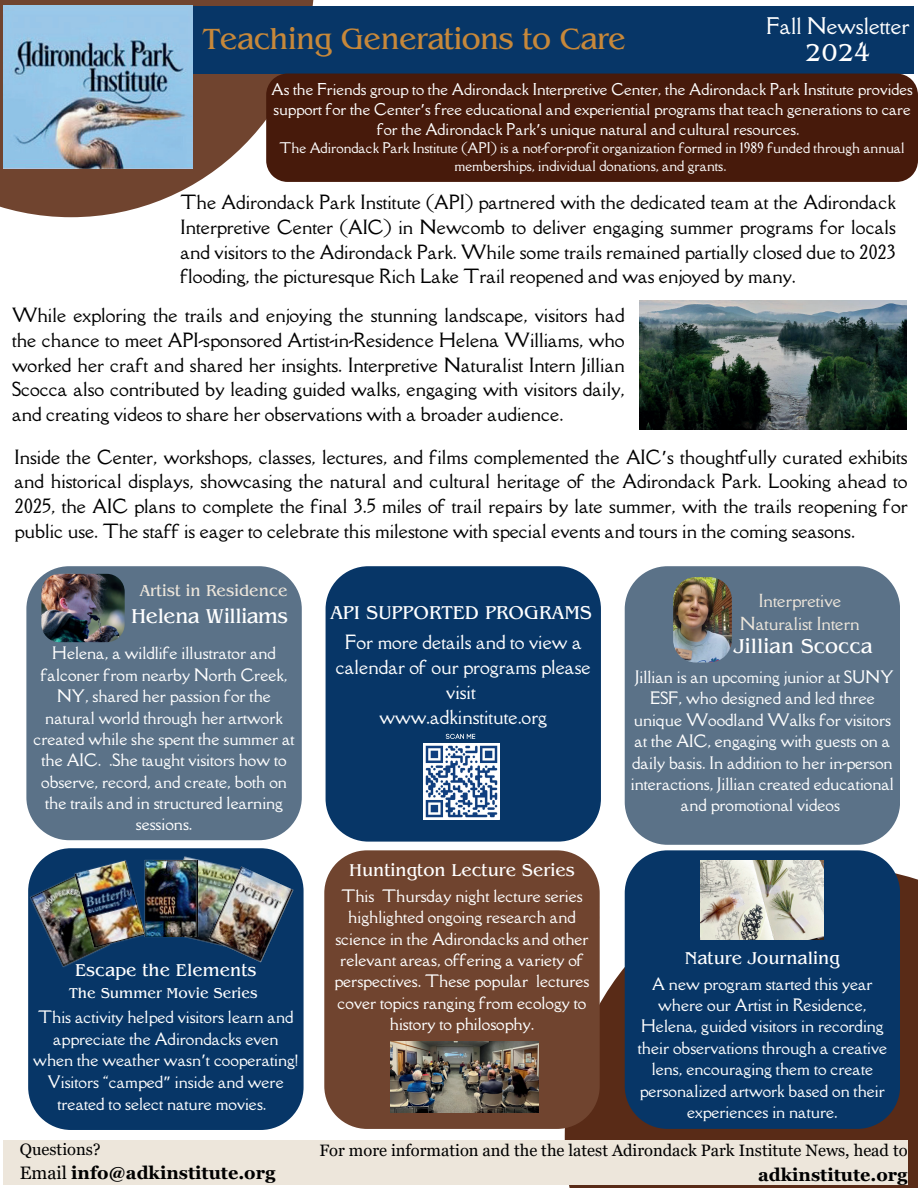
<style>
.page{position:relative;width:918px;height:1188px;background:#fff}
.page>*{position:absolute;margin:0;border:0;box-sizing:border-box;transform-origin:0 0}
.t1{font:30.6px "Benguiat Pro ITC";letter-spacing:-.02em;color:#c7883a}
.t2{font:25.5px "Benguiat Pro ITC";color:#fff}
.t3{font:21px "Benguiat Pro ITC";letter-spacing:-.02em;color:#fff}
.t4{font:21px "Della Respira";color:#fff}
.t5{font:21px "Benguiat Pro ITC";color:#fff}
.t6{font:19.5px "Benguiat Pro ITC";color:#fff}
.t7{font:19.05px "Benguiat Pro ITC";color:#ede6db}
.t8{font:18px/24.8px "Della Respira";color:#000;text-align:justify}
.t9{font:18px/24.8px "Della Respira";color:#fff;text-align:center}
.t10{font:18px "Benguiat Pro ITC";color:#fff}
.t11{font:700 18px "Georgia Pro";color:#000}
.t12{font:16.5px "Georgia Pro";color:#000}
.t13{font:16.5px/22.5px "Della Respira";color:#ede6db;text-align:center}
.t14{font:16.5px "Benguiat Pro ITC";color:#ede6db}
.t15{font:15.75px/21.3px "Della Respira";color:#fff;text-align:center}
.t16{font:15px/20.2px "Della Respira";color:#fff;text-align:center}
.t17{font:15px "Benguiat Pro ITC";color:#fff}
.t18{font:13.5px/18px "Della Respira";color:#fff;text-align:center}
.s1{font-family:"Noto Sans Gurmukhi"}
.s2{font-weight:400}
</style>
<div class="page">
<svg style="left:0;top:0;width:315px;height:217px;fill:#70442f"></svg>
<div style="left:167px;top:6px;width:747px;height:67px;background:#073667"></div>
<svg style="left:565px;top:874px;width:353px;height:314px;fill:#592b17"></svg>
<img style="left:3px;top:6px;width:189px;height:163px">
<div style="left:3px;top:1140px;width:905px;height:45px;background:#ede6db"></div>
<img style="left:640px;top:300px;width:266px;height:130px">
<div style="left:625px;top:850px;width:275px;height:279px;background:#073667"></div>
<img style="left:701px;top:860px;width:122px;height:79px">
<div style="left:28px;top:848px;width:276px;height:282px;background:#073667"></div>
<img style="left:28px;top:874px;width:84px;height:99px">
<img style="left:68px;top:855px;width:86px;height:99px">
<div style="left:158px;top:848px;width:88px;height:110px;background:#073667"></div>
<img style="left:202px;top:862px;width:98px;height:109px">
<img style="left:136px;top:855px;width:66px;height:85px">
<div style="left:326px;top:566px;width:275px;height:276px;background:#073667"></div>
<div style="left:434px;top:730px;width:53px;height:13px;background:#073667;border-radius:3px"></div>
<svg style="left:417px;top:734px;width:87px;height:90px"></svg>
<div style="left:625px;top:566px;width:275px;height:279px;background:#5b7288"></div>
<img style="left:673px;top:577px;width:59px;height:85px">
<div style="left:26px;top:566px;width:275px;height:274px;background:#5b7288"></div>
<img style="left:41px;top:574px;width:84px;height:68px;border-radius:18px">
<div style="left:324px;top:850px;width:276px;height:279px;background:#70442f"></div>
<img style="left:390px;top:1042px;width:149px;height:71px">
<div style="left:266px;top:74px;width:652px;height:108px;background:#471a0b"></div>
<h1 class="t1" style="left:203px;top:23px;width:425px">Teaching Generations to Care</h1>
<h3 class="t4" style="left:766px;top:12px;width:145px">Fall Newsletter</h3>
<h2 class="t2" style="left:805px;top:39px;width:67px">2024</h2>
<p class="t16" style="left:272px;top:79px;width:643px">As the Friends group to the Adirondack Interpretive Center, the Adirondack Park Institute provides support for the Center<span class="s1">’</span>s free educational and experiential programs that teach generations to care for the Adirondack Park<span class="s1">’</span>s unique natural and cultural resources.</p>
<p class="t18" style="left:280px;top:139px;width:627px">The Adirondack Park Institute (API) is a not-for-profit organization formed in 1989 funded through annual memberships, individual donations, and grants.</p>
<p class="t8" style="left:181px;top:190px;width:717px">The Adirondack Park Institute (API) partnered with the dedicated team at the Adirondack Interpretive Center (AIC) in Newcomb to deliver engaging summer programs for locals and visitors to the Adirondack Park. While some trails remained partially closed due to 2023 flooding, the picturesque Rich Lake Trail reopened and was enjoyed by many.</p>
<p class="t8" style="left:12px;top:303px;width:614px">While exploring the trails and enjoying the stunning landscape, visitors had the chance to meet API-sponsored Artist-in-Residence Helena Williams, who worked her craft and shared her insights. Interpretive Naturalist Intern Jillian Scocca also contributed by leading guided walks, engaging with visitors daily, and creating videos to share her observations with a broader audience.</p>
<p class="t8" style="left:15px;top:444px;width:895px">Inside the Center, workshops, classes, lectures, and films complemented the AIC<span class="s1">’</span>s thoughtfully curated exhibits and historical displays, showcasing the natural and cultural heritage of the Adirondack Park. Looking ahead to 2025, the AIC plans to complete the final 3.5 miles of trail repairs by late summer, with the trails reopening for public use. The staff is eager to celebrate this milestone with special events and tours in the coming seasons.</p>
<p class="t14" style="left:139px;top:581px;width:150px">Artist in Residence</p>
<h3 class="t3" style="left:131px;top:604px;width:158px">Helena Williams</h3>
<p class="t15" style="left:52px;top:643px;width:225px">Helena, a wildlife illustrator and</p>
<p class="t15" style="left:33px;top:664px;width:263px">falconer from nearby North Creek,<br>NY, shared her passion for the natural world through her artwork created while she spent the summer at the AIC. .She taught visitors how to observe, record, and create, both on the trails and in structured learning sessions.</p>
<p class="t10" style="left:75px;top:960px;width:183px">Escape the Elements</p>
<p class="t17" style="left:69px;top:985px;width:190px">The Summer Movie Series</p>
<p class="t15" style="left:33px;top:1006px;width:267px">This activity helped visitors learn and appreciate the Adirondacks even when the weather wasn<span class="s1">’</span>t cooperating!<br>Visitors “camped<span class="s1">”</span> inside and were treated to select nature movies.</p>
<p class="t12" style="left:20px;top:1140px;width:83px">Questions?</p>
<p class="t11" style="left:20px;top:1163px;width:257px"><span class="s2">Email</span> info@adkinstitute.org</p>
<p class="t6" style="left:330px;top:602px;width:264px">API SUPPORTED PROGRAMS</p>
<p class="t9" style="left:336px;top:630px;width:256px">For more details and to view a calendar of our programs please visit<br>www.adkinstitute.org</p>
<p class="t10" style="left:349px;top:860px;width:227px">Huntington Lecture Series</p>
<p class="t15" style="left:335px;top:885px;width:256px">This Thursday night lecture series highlighted ongoing research and science in the Adirondacks and other relevant areas, offering a variety of perspectives. These popular lectures cover topics ranging from ecology to history to philosophy.</p>
<p class="t7" style="left:436px;top:899px;width:165px">Nature Journaling</p>
<p class="t13" style="left:740px;top:590px;width:121px">Interpretive<br>Naturalist Intern</p>
<h3 class="t5" style="left:734px;top:635px;width:140px">Jillian Scocca</h3>
<p class="t15" style="left:631px;top:666px;width:265px">Jillian is an upcoming junior at SUNY ESF, who designed and led three unique Woodland Walks for visitors at the AIC, engaging with guests on a daily basis. In addition to her in-person interactions, Jillian created educational and promotional videos</p>
<p class="t10" style="left:685px;top:948px;width:156px">Nature Journaling</p>
<p class="t15" style="left:638px;top:973px;width:251px">A new program started this year where our Artist in Residence, Helena, guided visitors in recording their observations through a creative lens, encouraging them to create personalized artwork based on their experiences in nature.</p>
<p class="t12" style="left:319px;top:1141px;width:590px">For more information and the the latest Adirondack Park Institute News, head to</p>
<p class="t11" style="left:758px;top:1165px;width:151px">adkinstitute.org</p>
</div>
